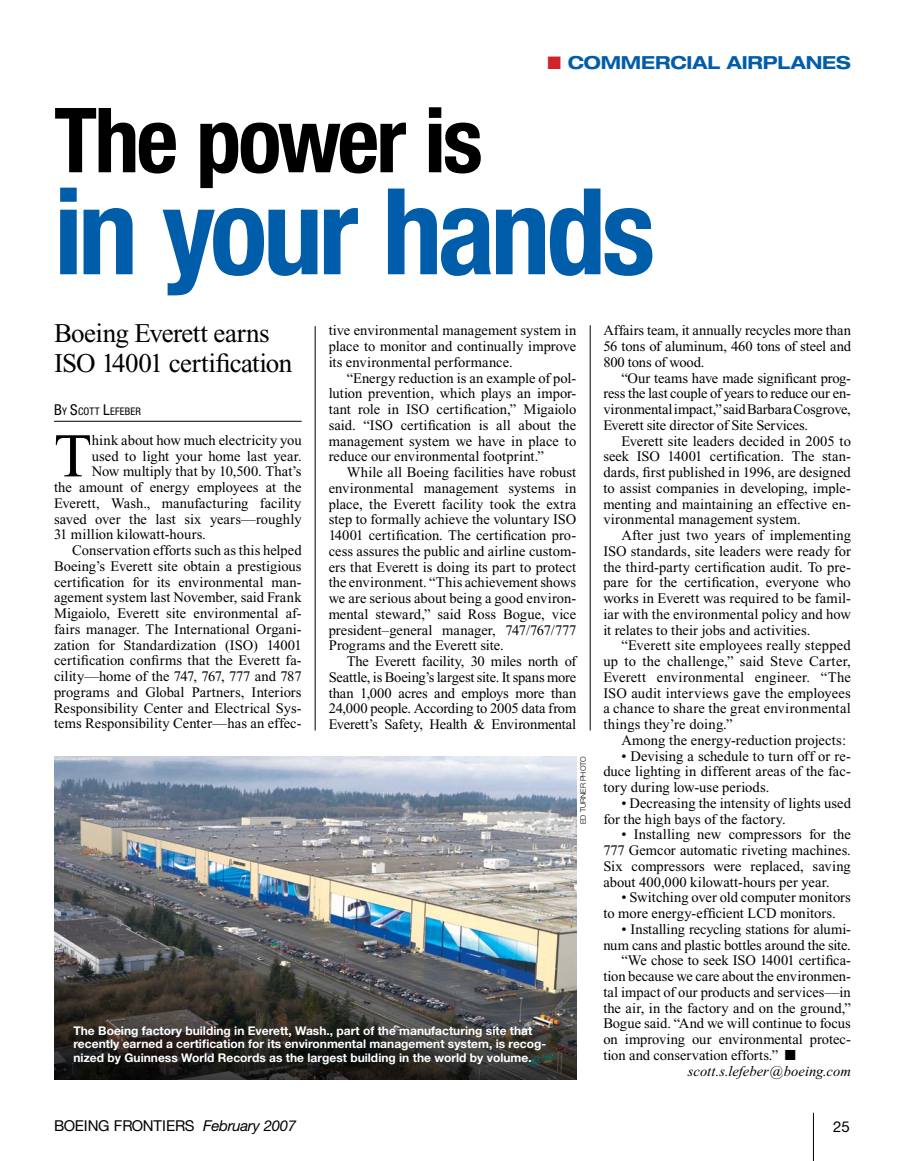
<style>
.page{position:relative;width:905px;height:1161px;background:#fff}
.page>*{position:absolute;margin:0;border:0;box-sizing:border-box;transform-origin:0 0}
.t1{font:700 condensed 120px "Helvetica Neue LT Std";letter-spacing:-.04em;color:#005daa}
.t2{font:700 condensed 90px "Helvetica Neue LT Std";letter-spacing:-.035em;color:#000}
.t3{font:62.1px "Times New Roman";color:#000}
.t4{font:27px/30px "Times New Roman";letter-spacing:-.02em;color:#000}
.t5{font:700 expanded 18px "Helvetica Neue LT Std";letter-spacing:-.005em;color:#005daa}
.t6{font:15px "Helvetica Neue LT Std";color:#000}
.t7{font:14.55px/15.8px "Times New Roman";color:#000;text-align:justify}
.t8{font:italic 14.55px "Times New Roman";letter-spacing:.005em;color:#000}
.t9{font:700 12px/13.5px "Helvetica Neue LT Std";color:#fff}
.t10{font:condensed 10.5px "Helvetica Neue LT Std";letter-spacing:.01em;color:#000}
.t11{font:300 7.5px "Helvetica Neue LT Std";color:#000}
.s1{color:#d2232a}
.s2{font-size:15px}
.s3{font-style:italic}
</style>
<div class="page">
<hr style="left:813px;top:1113px;width:1px;height:48px;background:#000">
<hr style="left:54px;top:421px;width:248px;height:1px;background:#000">
<img style="left:54px;top:756px;width:522px;height:324px">
<hr style="left:315px;top:326px;width:1px;height:404px;background:#000">
<hr style="left:590px;top:325px;width:1px;height:405px;background:#000">
<p class="t5" style="left:547px;top:51px;width:305px"><span class="s1">■</span> COMMERCIAL AIRPLANES</p>
<h2 class="t2" style="left:54px;top:86px;width:430px">The power is</h2>
<h1 class="t1" style="left:54px;top:159px;width:602px">in your hands</h1>
<h3 class="t4" style="left:54px;top:318px;width:240px">Boeing Everett earns<br>ISO 14001 certification</h3>
<p class="t7" style="left:328px;top:323px;width:249px">tive environmental management system in place to monitor and continually improve its environmental performance.</p>
<p class="t7" style="left:328px;top:370px;width:249px;text-indent:18px">“Energy reduction is an example of pol&shy;lution prevention, which plays an impor&shy;tant role in ISO certification,” Migaiolo said. “ISO certification is all about the management system we have in place to reduce our environmental footprint.”</p>
<p class="t7" style="left:328px;top:464px;width:249px;text-indent:18px">While all Boeing facilities have robust environmental management systems in place, the Everett facility took the extra step to formally achieve the voluntary ISO 14001 certification. The certification pro&shy;cess assures the public and airline custom&shy;ers that Everett is doing its part to protect the environment. “This achievement shows we are serious about being a good environ&shy;mental steward,” said Ross Bogue, vice president–general manager, 747/767/777<br>Programs and the Everett site.</p>
<p class="t7" style="left:328px;top:653px;width:249px;text-indent:18px">The Everett facility, 30 miles north of Seattle, is Boeing’s largest site. It spans more than 1,000 acres and employs more than 24,000 people. According to 2005 data from Everett’s Safety, Health &amp; Environmental</p>
<p class="t7" style="left:603px;top:323px;width:249px">Affairs team, it annually recycles more than 56 tons of aluminum, 460 tons of steel and 800 tons of wood.</p>
<p class="t7" style="left:603px;top:370px;width:249px;text-indent:18px">“Our teams have made significant prog&shy;ress the last couple of years to reduce our en&shy;vironmental impact,” said Barbara Cosgrove, Everett site director of Site Services.</p>
<p class="t7" style="left:603px;top:433px;width:249px;text-indent:18px">Everett site leaders decided in 2005 to seek ISO 14001 certification. The stan&shy;dards, first published in 1996, are designed to assist companies in developing, imple&shy;menting and maintaining an effective en&shy;vironmental management system.</p>
<p class="t7" style="left:603px;top:527px;width:249px;text-indent:18px">After just two years of implementing ISO standards, site leaders were ready for the third-party certification audit. To pre&shy;pare for the certification, everyone who works in Everett was required to be famil&shy;iar with the environmental policy and how it relates to their jobs and activities.</p>
<p class="t7" style="left:603px;top:638px;width:249px;text-indent:18px">“Everett site employees really stepped up to the challenge,” said Steve Carter, Everett environmental engineer. “The ISO audit interviews gave the employees a chance to share the great environmental things they’re doing.”</p>
<p class="t7" style="left:621px;top:732px;width:226px">Among the energy-reduction projects:</p>
<p class="t7" style="left:603px;top:748px;width:249px;text-indent:18px">• Devising a schedule to turn off or re&shy;duce lighting in different areas of the fac&shy;tory during low-use periods.</p>
<p class="t7" style="left:603px;top:795px;width:249px;text-indent:18px">• Decreasing the intensity of lights used for the high bays of the factory.</p>
<p class="t7" style="left:603px;top:827px;width:249px;text-indent:18px">• Installing new compressors for the 777 Gemcor automatic riveting machines.<br>Six compressors were replaced, saving about 400,000 kilowatt-hours per year.</p>
<p class="t7" style="left:603px;top:890px;width:249px;text-indent:18px">• Switching over old computer monitors to more energy-efficient LCD monitors.</p>
<p class="t7" style="left:621px;top:921px;width:231px">• Installing recycling stations for alumi-</p>
<p class="t7" style="left:603px;top:937px;width:249px">num cans and plastic bottles around the site.</p>
<p class="t7" style="left:621px;top:953px;width:231px">“We chose to seek ISO 14001 certifica-</p>
<p class="t7" style="left:603px;top:968px;width:249px">tion because we care about the environmen-</p>
<p class="t7" style="left:603px;top:984px;width:249px">tal impact of our products and services—in</p>
<p class="t7" style="left:603px;top:1000px;width:249px">the air, in the factory and on the ground,”</p>
<p class="t7" style="left:603px;top:1016px;width:249px">Bogue said. “And we will continue to focus</p>
<p class="t7" style="left:603px;top:1031px;width:249px">on improving our environmental protec-</p>
<p class="t7" style="left:603px;top:1047px;width:194px">tion and conservation efforts.” ■</p>
<p class="t8" style="left:687px;top:1063px;width:165px">scott.s.lefeber@boeing.com</p>
<p class="t10" style="left:54px;top:405px;width:88px"><span class="s2">B</span>Y <span class="s2">S</span>COTT <span class="s2">L</span>EFEBER</p>
<h3 class="t3" style="left:54px;top:422px;width:39px">T</h3>
<p class="t7" style="left:92px;top:432px;width:211px">hink about how much electricity you</p>
<p class="t7" style="left:92px;top:448px;width:211px">used to light your home last year.</p>
<p class="t7" style="left:92px;top:464px;width:211px">Now multiply that by 10,500. That’s</p>
<p class="t7" style="left:54px;top:479px;width:249px">the amount of energy employees at the</p>
<p class="t7" style="left:54px;top:495px;width:249px">Everett, Wash., manufacturing facility</p>
<p class="t7" style="left:54px;top:511px;width:249px">saved over the last six years—roughly</p>
<p class="t7" style="left:54px;top:527px;width:153px">31 million kilowatt-hours.</p>
<p class="t7" style="left:72px;top:542px;width:231px">Conservation efforts such as this helped</p>
<p class="t7" style="left:54px;top:558px;width:249px">Boeing’s Everett site obtain a prestigious</p>
<p class="t7" style="left:54px;top:574px;width:249px">certification for its environmental man-</p>
<p class="t7" style="left:54px;top:590px;width:249px">agement system last November, said Frank</p>
<p class="t7" style="left:54px;top:605px;width:249px">Migaiolo, Everett site environmental af-</p>
<p class="t7" style="left:54px;top:621px;width:249px">fairs manager. The International Organi-</p>
<p class="t7" style="left:54px;top:637px;width:249px">zation for Standardization (ISO) 14001</p>
<p class="t7" style="left:54px;top:653px;width:249px">certification confirms that the Everett fa-</p>
<p class="t7" style="left:54px;top:668px;width:249px">cility—home of the 747, 767, 777 and 787</p>
<p class="t7" style="left:54px;top:684px;width:249px">programs and Global Partners, Interiors</p>
<p class="t7" style="left:54px;top:700px;width:249px">Responsibility Center and Electrical Sys-</p>
<p class="t7" style="left:54px;top:716px;width:249px">tems Responsibility Center—has an effec-</p>
<p class="t11" style="left:578px;top:824px;width:69px;rotate:-90deg">Ed Turner photo</p>
<p class="t9" style="left:74px;top:1023px;width:474px">The Boeing factory building in Everett, Wash., part of the manufacturing site that recently earned a certification for its environmental management system, is recog&shy;nized by Guinness World Records as the largest building in the world by volume.</p>
<p class="t6" style="left:54px;top:1117px;width:244px">BOEING FRONTIERS <span class="s3">February 2007</span></p>
<p class="t6" style="left:833px;top:1118px;width:9px">25</p>
</div>
